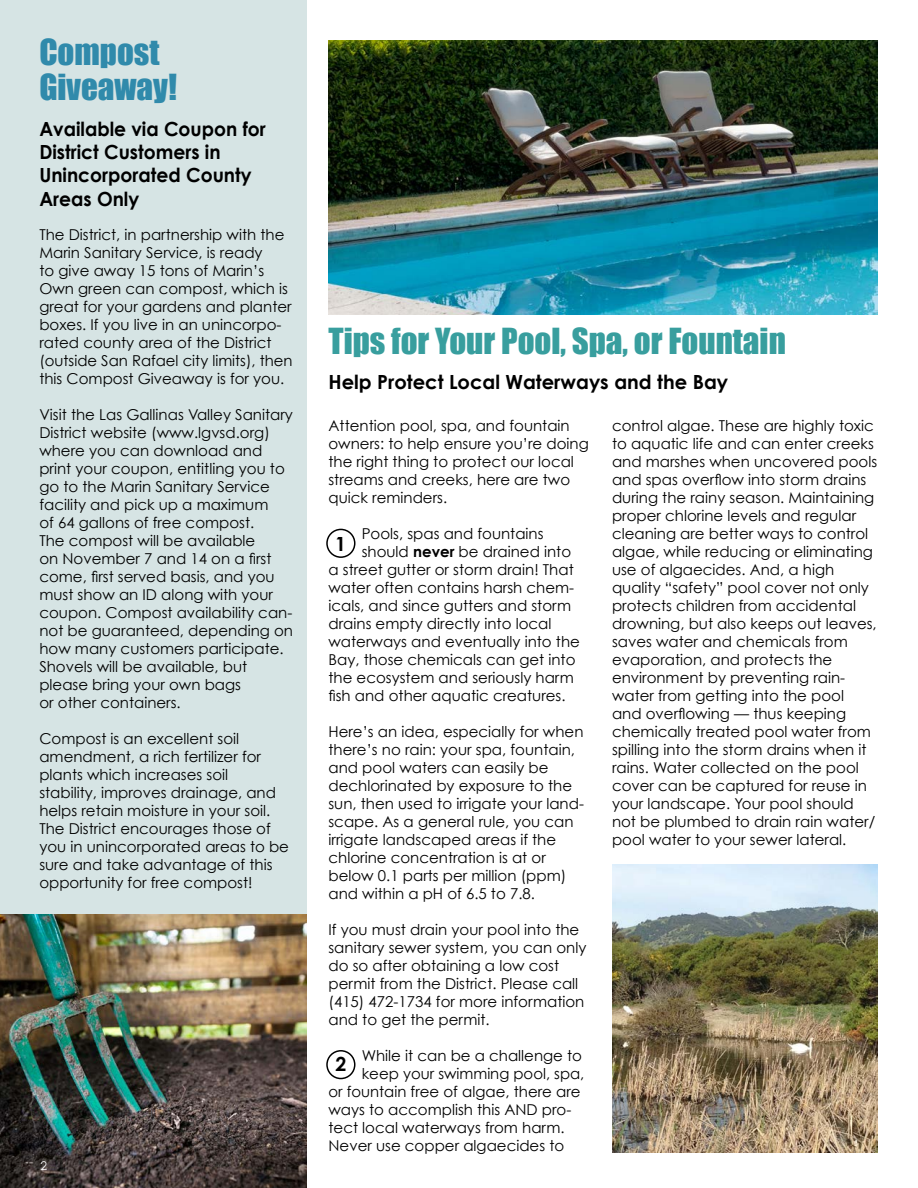
<style>
.page{position:relative;width:918px;height:1188px;background:#fff}
.page>*{position:absolute;margin:0;border:0;box-sizing:border-box;transform-origin:0 0}
.t1{font:33px "Impact";color:#389e9e}
.t2{font:33px/34.5px "Impact";color:#308aab}
.t3{font:700 19.5px/23.4px "Century Gothic";color:#000;scale:.96 1}
.t4{font:700 19.5px "Century Gothic";color:#000}
.t5{font:15px/18px "Century Gothic";color:#000}
.t6{font:12px "Century Gothic";color:#fff}
.s1{font-weight:700}
</style>
<div class="page">
<div style="left:0;top:0;width:306px;height:1188px;background:#d6e4e4"></div>
<img style="left:0;top:915px;width:306px;height:273px">
<img style="left:328px;top:40px;width:550px;height:275px">
<img style="left:612px;top:864px;width:266px;height:288px">
<div style="left:326px;top:529px;width:30px;height:29px;border:2px solid #000;border-radius:50%"></div>
<div style="left:326px;top:1050px;width:30px;height:29px;border:2px solid #000;border-radius:50%"></div>
<h1 class="t2" style="left:39px;top:34px;width:139px">Compost<br>Giveaway!</h1>
<h2 class="t3" style="left:39px;top:116px;width:237px">Available via Coupon for<br>District Customers in<br>Unincorporated County<br>Areas Only</h2>
<p class="t5" style="left:39px;top:226px;width:255px">The District, in partnership with the Marin Sanitary Service, is ready<br>to give away 15 tons of Marin’s Own green can compost, which is great for your gardens and planter boxes. If you live in an unincorpo&shy;rated county area of the District (outside San Rafael city limits), then this Compost Giveaway is for you.</p>
<p class="t5" style="left:39px;top:406px;width:255px">Visit the Las Gallinas Valley Sanitary<br>District website (www.lgvsd.org) where you can download and print your coupon, entitling you to go to the Marin Sanitary Service facility and pick up a maximum<br>of 64 gallons of free compost.<br>The compost will be available<br>on November 7 and 14 on a first come, first served basis, and you must show an ID along with your coupon. Compost availability can&shy;not be guaranteed, depending on how many customers participate.<br>Shovels will be available, but please bring your own bags<br>or other containers.</p>
<p class="t5" style="left:39px;top:730px;width:251px">Compost is an excellent soil amendment, a rich fertilizer for plants which increases soil stability, improves drainage, and helps retain moisture in your soil.<br>The District encourages those of you in unincorporated areas to be sure and take advantage of this opportunity for free compost!</p>
<p class="t6" style="left:41px;top:1158px;width:8px">2</p>
<h1 class="t1" style="left:328px;top:316px;width:459px">Tips for Your Pool, Spa, or Fountain</h1>
<h2 class="t4" style="left:328px;top:370px;width:401px">Help Protect Local Waterways and the Bay</h2>
<p class="t5" style="left:329px;top:417px;width:262px">Attention pool, spa, and fountain owners: to help ensure you’re doing the right thing to protect our local streams and creeks, here are two quick reminders.</p>
<p class="t5" style="left:362px;top:525px;width:183px">Pools, spas and fountains</p>
<p class="t5" style="left:362px;top:543px;width:211px">should <span class="s1">never</span> be drained into</p>
<p class="t5" style="left:329px;top:561px;width:247px">a street gutter or storm drain! That</p>
<p class="t5" style="left:329px;top:579px;width:247px">water often contains harsh chem-</p>
<p class="t5" style="left:329px;top:597px;width:244px">icals, and since gutters and storm</p>
<p class="t5" style="left:329px;top:615px;width:224px">drains empty directly into local</p>
<p class="t5" style="left:329px;top:633px;width:253px">waterways and eventually into the</p>
<p class="t5" style="left:329px;top:651px;width:248px">Bay, those chemicals can get into</p>
<p class="t5" style="left:329px;top:669px;width:247px">the ecosystem and seriously harm</p>
<p class="t5" style="left:329px;top:687px;width:239px">fish and other aquatic creatures.</p>
<p class="t5" style="left:329px;top:723px;width:257px">Here’s an idea, especially for when there’s no rain: your spa, fountain, and pool waters can easily be dechlorinated by exposure to the sun, then used to irrigate your land&shy;scape. As a general rule, you can irrigate landscaped areas if the chlorine concentration is at or below 0.1 parts per million (ppm) and within a pH of 6.5 to 7.8.</p>
<p class="t5" style="left:329px;top:921px;width:260px">If you must drain your pool into the sanitary sewer system, you can only do so after obtaining a low cost permit from the District. Please call (415) 472-1734 for more information and to get the permit.</p>
<p class="t5" style="left:362px;top:1047px;width:222px">While it can be a challenge to</p>
<p class="t5" style="left:362px;top:1065px;width:224px">keep your swimming pool, spa,</p>
<p class="t5" style="left:328px;top:1083px;width:254px">or fountain free of algae, there are</p>
<p class="t5" style="left:329px;top:1101px;width:244px">ways to accomplish this AND pro-</p>
<p class="t5" style="left:329px;top:1119px;width:238px">tect local waterways from harm.</p>
<p class="t5" style="left:329px;top:1137px;width:237px">Never use copper algaecides to</p>
<h2 class="t4" style="left:335px;top:531px;width:12px">1</h2>
<h2 class="t4" style="left:336px;top:1052px;width:12px">2</h2>
<p class="t5" style="left:612px;top:417px;width:267px">control algae. These are highly toxic to aquatic life and can enter creeks and marshes when uncovered pools and spas overflow into storm drains during the rainy season. Maintaining proper chlorine levels and regular cleaning are better ways to control algae, while reducing or eliminating use of algaecides. And, a high quality “safety” pool cover not only protects children from accidental drowning, but also keeps out leaves, saves water and chemicals from evaporation, and protects the environment by preventing rain&shy;water from getting into the pool and overflowing — thus keeping chemically treated pool water from spilling into the storm drains when it rains. Water collected on the pool cover can be captured for reuse in your landscape. Your pool should not be plumbed to drain rain water/ pool water to your sewer lateral.</p>
</div>
